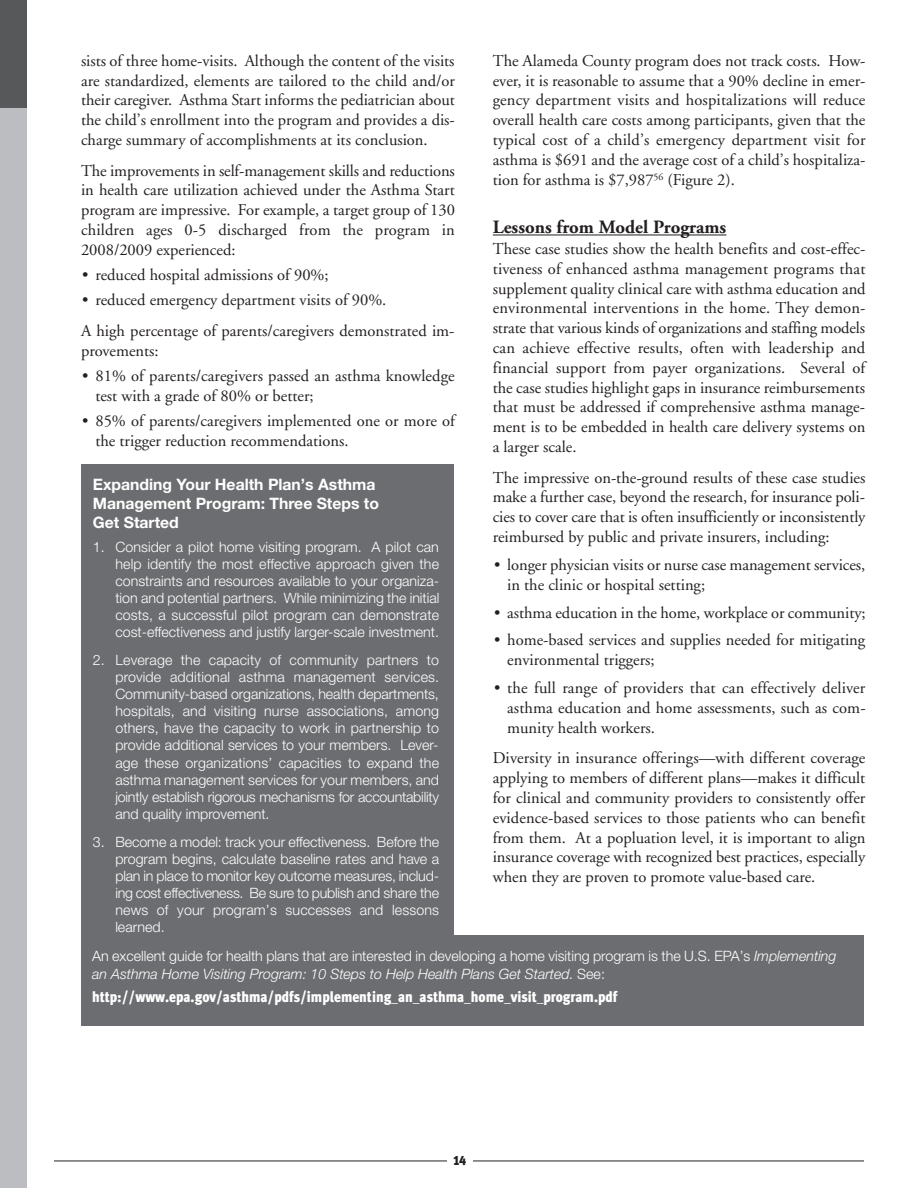
<style>
.page{position:relative;width:918px;height:1188px;background:#fff}
.page>*{position:absolute;margin:0;border:0;box-sizing:border-box;transform-origin:0 0}
.t1{font:700 18.75px "Adobe Garamond";color:#231f20}
.t2{font:16.5px/19.8px "Adobe Garamond";color:#231f20;text-align:justify}
.t3{font:700 15.75px/19.2px "Helvetica Neue";color:#fff}
.t4{font:900 15px "BV Meta";color:#fff}
.t5{font:300 14.25px/17.1px "Helvetica Neue";color:#fff;text-align:justify}
.t6{font:900 13.5px "BV Meta";color:#231f20}
.s1{font-style:italic}
</style>
<div class="page">
<div style="left:81px;top:935px;width:783px;height:91px;background:#6c6d70"></div>
<hr style="left:54px;top:1161px;width:810px;height:1px;background:#231f20">
<div style="left:447px;top:1155px;width:26px;height:25px;background:#fff"></div>
<div style="left:0;top:0;width:27px;height:1188px;background:#bcbdc0"></div>
<div style="left:0;top:0;width:27px;height:108px;background:#57585a"></div>
<div style="left:81px;top:464px;width:373px;height:562px;background:#6c6d70"></div>
<hr style="left:493px;top:235px;width:233px;height:1px;background:#231f20">
<p class="t2" style="left:81px;top:52px;width:376px">sists of three home-visits. Although the content of the visits are standardized, elements are tailored to the child and/or their caregiver. Asthma Start informs the pediatrician about the child’s enrollment into the program and provides a dis&shy;charge summary of accomplishments at its conclusion.</p>
<p class="t2" style="left:81px;top:162px;width:375px">The improvements in self-management skills and reductions in health care utilization achieved under the Asthma Start program are impressive. For example, a target group of 130 children ages 0-5 discharged from the program in 2008/2009 experienced:</p>
<p class="t2" style="left:82px;top:266px;width:248px">• reduced hospital admissions of 90%;</p>
<p class="t2" style="left:81px;top:286px;width:375px;line-height:30.6px">• reduced emergency department visits of 90%.<br>A high percentage of parents/caregivers demonstrated im-</p>
<p class="t2" style="left:81px;top:342px;width:79px">provements:</p>
<p class="t2" style="left:95px;top:367px;width:361px;text-indent:-13px">• 81% of parents/caregivers passed an asthma knowledge test with a grade of 80% or better;</p>
<p class="t2" style="left:95px;top:412px;width:361px;text-indent:-13px">• 85% of parents/caregivers implemented one or more of the trigger reduction recommendations.</p>
<p class="t3" style="left:93px;top:476px;width:288px">Expanding Your Health Plan’s Asthma<br>Management Program: Three Steps to<br>Get Started</p>
<p class="t5" style="left:115px;top:539px;width:325px;text-indent:-23px">1. Consider a pilot home visiting program. A pilot can help identify the most effective approach given the constraints and resources available to your organiza&shy;tion and potential partners. While minimizing the initial costs, a successful pilot program can demonstrate cost-effectiveness and justify larger-scale investment.</p>
<p class="t5" style="left:115px;top:653px;width:325px;text-indent:-23px">2. Leverage the capacity of community partners to provide additional asthma management services.<br>Community-based organizations, health departments, hospitals, and visiting nurse associations, among others, have the capacity to work in partnership to provide additional services to your members. Lever&shy;age these organizations’ capacities to expand the asthma management services for your members, and jointly establish rigorous mechanisms for accountability and quality improvement.</p>
<p class="t5" style="left:115px;top:835px;width:325px;text-indent:-22px">3. Become a model: track your effectiveness. Before the program begins, calculate baseline rates and have a plan in place to monitor key outcome measures, includ&shy;ing cost effectiveness. Be sure to publish and share the news of your program’s successes and lessons learned.</p>
<p class="t2" style="left:493px;top:52px;width:374px">The Alameda County program does not track costs. How&shy;ever, it is reasonable to assume that a 90% decline in emer&shy;gency department visits and hospitalizations will reduce overall health care costs among participants, given that the typical cost of a child’s emergency department visit for asthma is $691 and the average cost of a child’s hospitaliza&shy;tion for asthma is $7,987<sup>56</sup> (Figure 2).</p>
<p class="t1" style="left:493px;top:220px;width:235px">Lessons from Model Programs</p>
<p class="t2" style="left:493px;top:240px;width:374px">These case studies show the health benefits and cost-effec&shy;tiveness of enhanced asthma management programs that supplement quality clinical care with asthma education and environmental interventions in the home. They demon&shy;strate that various kinds of organizations and staffing models can achieve effective results, often with leadership and financial support from payer organizations. Several of the case studies highlight gaps in insurance reimbursements that must be addressed if comprehensive asthma manage&shy;ment is to be embedded in health care delivery systems on a larger scale.</p>
<p class="t2" style="left:493px;top:469px;width:374px">The impressive on-the-ground results of these case studies make a further case, beyond the research, for insurance poli&shy;cies to cover care that is often insufficiently or inconsistently reimbursed by public and private insurers, including:</p>
<p class="t2" style="left:507px;top:556px;width:359px;text-indent:-13px">• longer physician visits or nurse case management services, in the clinic or hospital setting;</p>
<p class="t2" style="left:494px;top:604px;width:373px">• asthma education in the home, workplace or community;</p>
<p class="t2" style="left:507px;top:632px;width:360px;text-indent:-13px">• home-based services and supplies needed for mitigating environmental triggers;</p>
<p class="t2" style="left:507px;top:679px;width:360px;text-indent:-13px">• the full range of providers that can effectively deliver asthma education and home assessments, such as com&shy;munity health workers.</p>
<p class="t2" style="left:493px;top:750px;width:374px">Diversity in insurance offerings—with different coverage applying to members of different plans—makes it difficult for clinical and community providers to consistently offer evidence-based services to those patients who can benefit from them. At a popluation level, it is important to align insurance coverage with recognized best practices, especially when they are proven to promote value-based care.</p>
<p class="t5" style="left:92px;top:948px;width:746px;line-height:17.7px">An excellent guide for health plans that are interested in developing a home visiting program is the U.S. EPA’s <span class="s1">Implementing an Asthma Home Visiting Program: 10 Steps to Help Health Plans Get Started.</span> See:</p>
<p class="t4" style="left:92px;top:992px;width:527px">http://www.epa.gov/asthma/pdfs/implementing_an_asthma_home_visit_program.pdf</p>
<p class="t6" style="left:453px;top:1156px;width:14px">14</p>
</div>
